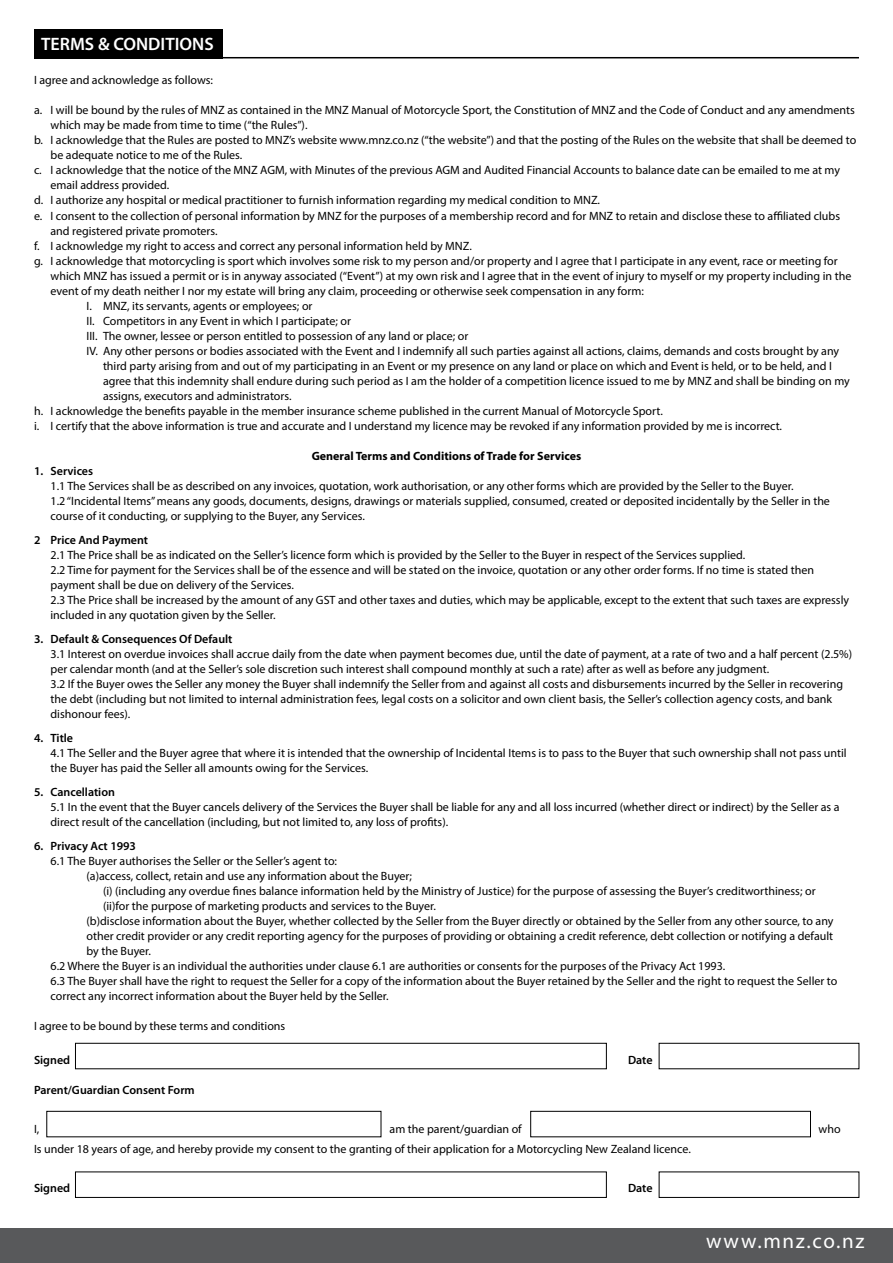
<style>
.page{position:relative;width:893px;height:1263px;background:#fff}
.page>*{position:absolute;margin:0;border:0;box-sizing:border-box;transform-origin:0 0}
.t1{font:21px "Myriad Pro";letter-spacing:.08em;color:#fff}
.t2{font:600 18px "Myriad Pro";color:#fff}
.t3{font:12px/15px "Myriad Pro";color:#000}
.t4{font:600 12px "Myriad Pro";color:#000}
.t5{font:700 12px "Myriad Pro";color:#000}
</style>
<div class="page">
<div style="left:0;top:1229px;width:893px;height:34px;background:#58595b"></div>
<div style="left:75px;top:1043px;width:532px;height:26px;border:1px solid #000"></div>
<div style="left:47px;top:1111px;width:334px;height:26px;border:1px solid #000"></div>
<div style="left:659px;top:1043px;width:200px;height:26px;border:1px solid #000"></div>
<div style="left:530px;top:1111px;width:281px;height:26px;border:1px solid #000"></div>
<div style="left:34px;top:29px;width:189px;height:29px;background:#000"></div>
<hr style="left:163px;top:57px;width:696px;height:1px;background:#000">
<h2 class="t2" style="left:41px;top:32px;width:174px">TERMS &amp; CONDITIONS</h2>
<p class="t3" style="left:34px;top:73px;width:181px">I agree and acknowledge as follows:</p>
<p class="t3" style="left:34px;top:103px;width:822px">a. I will be bound by the rules of MNZ as contained in the MNZ Manual of Motorcycle Sport, the Constitution of MNZ and the Code of Conduct and any amendments</p>
<p class="t3" style="left:51px;top:118px;width:258px">which may be made from time to time (“the Rules”).</p>
<p class="t3" style="left:34px;top:133px;width:824px">b. I acknowledge that the Rules are posted to MNZ’s website www.mnz.co.nz (“the website”) and that the posting of the Rules on the website that shall be deemed to</p>
<p class="t3" style="left:51px;top:148px;width:193px">be adequate notice to me of the Rules.</p>
<p class="t3" style="left:34px;top:163px;width:808px">c. I acknowledge that the notice of the MNZ AGM, with Minutes of the previous AGM and Audited Financial Accounts to balance date can be emailed to me at my</p>
<p class="t3" style="left:51px;top:178px;width:120px">email address provided.</p>
<p class="t3" style="left:34px;top:193px;width:568px">d. I authorize any hospital or medical practitioner to furnish information regarding my medical condition to MNZ.</p>
<p class="t3" style="left:34px;top:208px;width:808px">e. I consent to the collection of personal information by MNZ for the purposes of a membership record and for MNZ to retain and disclose these to affiliated clubs</p>
<p class="t3" style="left:51px;top:223px;width:169px">and registered private promoters.</p>
<p class="t3" style="left:34px;top:238px;width:439px">f. I acknowledge my right to access and correct any personal information held by MNZ.</p>
<p class="t3" style="left:34px;top:253px;width:805px">g. I acknowledge that motorcycling is sport which involves some risk to my person and/or property and I agree that I participate in any event, race or meeting for</p>
<p class="t3" style="left:51px;top:268px;width:802px">which MNZ has issued a permit or is in anyway associated (“Event”) at my own risk and I agree that in the event of injury to myself or my property including in the</p>
<p class="t3" style="left:51px;top:283px;width:595px">event of my death neither I nor my estate will bring any claim, proceeding or otherwise seek compensation in any form:</p>
<p class="t3" style="left:87px;top:298px;width:227px">I. MNZ, its servants, agents or employees; or</p>
<p class="t3" style="left:87px;top:313px;width:266px">II. Competitors in any Event in which I participate; or</p>
<p class="t3" style="left:87px;top:328px;width:383px">III. The owner, lessee or person entitled to possession of any land or place; or</p>
<p class="t3" style="left:87px;top:343px;width:754px">IV. Any other persons or bodies associated with the Event and I indemnify all such parties against all actions, claims, demands and costs brought by any</p>
<p class="t3" style="left:103px;top:358px;width:730px">third party arising from and out of my participating in an Event or my presence on any land or place on which and Event is held, or to be held, and I</p>
<p class="t3" style="left:103px;top:373px;width:748px">agree that this indemnity shall endure during such period as I am the holder of a competition licence issued to me by MNZ and shall be binding on my</p>
<p class="t3" style="left:103px;top:388px;width:190px">assigns, executors and administrators.</p>
<p class="t3" style="left:34px;top:403px;width:630px">h. I acknowledge the benefits payable in the member insurance scheme published in the current Manual of Motorcycle Sport.</p>
<p class="t3" style="left:34px;top:418px;width:750px">i. I certify that the above information is true and accurate and I understand my licence may be revoked if any information provided by me is incorrect.</p>
<p class="t5" style="left:312px;top:448px;width:271px">General Terms and Conditions of Trade for Services</p>
<p class="t4" style="left:34px;top:463px;width:61px">1. Services</p>
<p class="t3" style="left:51px;top:478px;width:781px">1.1 The Services shall be as described on any invoices, quotation, work authorisation, or any other forms which are provided by the Seller to the Buyer.<br>1.2 “Incidental Items” means any goods, documents, designs, drawings or materials supplied, consumed, created or deposited incidentally by the Seller in the course of it conducting, or supplying to the Buyer, any Services.</p>
<p class="t4" style="left:34px;top:532px;width:116px">2 Price And Payment</p>
<p class="t3" style="left:51px;top:547px;width:800px">2.1 The Price shall be as indicated on the Seller’s licence form which is provided by the Seller to the Buyer in respect of the Services supplied.<br>2.2 Time for payment for the Services shall be of the essence and will be stated on the invoice, quotation or any other order forms. If no time is stated then payment shall be due on delivery of the Services.<br>2.3 The Price shall be increased by the amount of any GST and other taxes and duties, which may be applicable, except to the extent that such taxes are expressly included in any quotation given by the Seller.</p>
<p class="t4" style="left:34px;top:631px;width:200px">3. Default &amp; Consequences Of Default</p>
<p class="t3" style="left:51px;top:646px;width:803px">3.1 Interest on overdue invoices shall accrue daily from the date when payment becomes due, until the date of payment, at a rate of two and a half percent (2.5%) per calendar month (and at the Seller’s sole discretion such interest shall compound monthly at such a rate) after as well as before any judgment.<br>3.2 If the Buyer owes the Seller any money the Buyer shall indemnify the Seller from and against all costs and disbursements incurred by the Seller in recovering the debt (including but not limited to internal administration fees, legal costs on a solicitor and own client basis, the Seller’s collection agency costs, and bank dishonour fees).</p>
<p class="t4" style="left:34px;top:730px;width:41px">4. Title</p>
<p class="t3" style="left:51px;top:745px;width:798px">4.1 The Seller and the Buyer agree that where it is intended that the ownership of Incidental Items is to pass to the Buyer that such ownership shall not pass until the Buyer has paid the Seller all amounts owing for the Services.</p>
<p class="t4" style="left:34px;top:784px;width:82px">5. Cancellation</p>
<p class="t3" style="left:51px;top:799px;width:791px">5.1 In the event that the Buyer cancels delivery of the Services the Buyer shall be liable for any and all loss incurred (whether direct or indirect) by the Seller as a direct result of the cancellation (including, but not limited to, any loss of profits).</p>
<p class="t4" style="left:34px;top:838px;width:104px">6. Privacy Act 1993</p>
<p class="t3" style="left:51px;top:853px;width:288px">6.1 The Buyer authorises the Seller or the Seller’s agent to:</p>
<p class="t3" style="left:87px;top:868px;width:327px">(a)access, collect, retain and use any information about the Buyer;</p>
<p class="t3" style="left:103px;top:883px;width:714px">(i) (including any overdue fines balance information held by the Ministry of Justice) for the purpose of assessing the Buyer’s creditworthiness; or</p>
<p class="t3" style="left:103px;top:898px;width:334px">(ii)for the purpose of marketing products and services to the Buyer.</p>
<p class="t3" style="left:87px;top:913px;width:748px">(b)disclose information about the Buyer, whether collected by the Seller from the Buyer directly or obtained by the Seller from any other source, to any</p>
<p class="t3" style="left:87px;top:928px;width:748px">other credit provider or any credit reporting agency for the purposes of providing or obtaining a credit reference, debt collection or notifying a default</p>
<p class="t3" style="left:87px;top:943px;width:66px">by the Buyer.</p>
<p class="t3" style="left:51px;top:958px;width:676px">6.2 Where the Buyer is an individual the authorities under clause 6.1 are authorities or consents for the purposes of the Privacy Act 1993.</p>
<p class="t3" style="left:51px;top:973px;width:788px">6.3 The Buyer shall have the right to request the Seller for a copy of the information about the Buyer retained by the Seller and the right to request the Seller to</p>
<p class="t3" style="left:51px;top:988px;width:340px">correct any incorrect information about the Buyer held by the Seller.</p>
<p class="t3" style="left:34px;top:1018px;width:253px">I agree to be bound by these terms and conditions</p>
<p class="t4" style="left:34px;top:1052px;width:38px">Signed</p>
<p class="t4" style="left:628px;top:1052px;width:26px">Date</p>
<p class="t4" style="left:34px;top:1082px;width:162px">Parent/Guardian Consent Form</p>
<p class="t3" style="left:34px;top:1121px;width:7px">I,</p>
<p class="t3" style="left:390px;top:1121px;width:134px">am the parent/guardian of</p>
<p class="t3" style="left:819px;top:1121px;width:24px">who</p>
<p class="t3" style="left:34px;top:1141px;width:658px">Is under 18 years of age, and hereby provide my consent to the granting of their application for a Motorcycling New Zealand licence.</p>
<p class="t4" style="left:34px;top:1180px;width:38px">Signed</p>
<p class="t4" style="left:628px;top:1180px;width:26px">Date</p>
<h1 class="t1" style="left:706px;top:1228px;width:160px">www.mnz.co.nz</h1>
</div>
